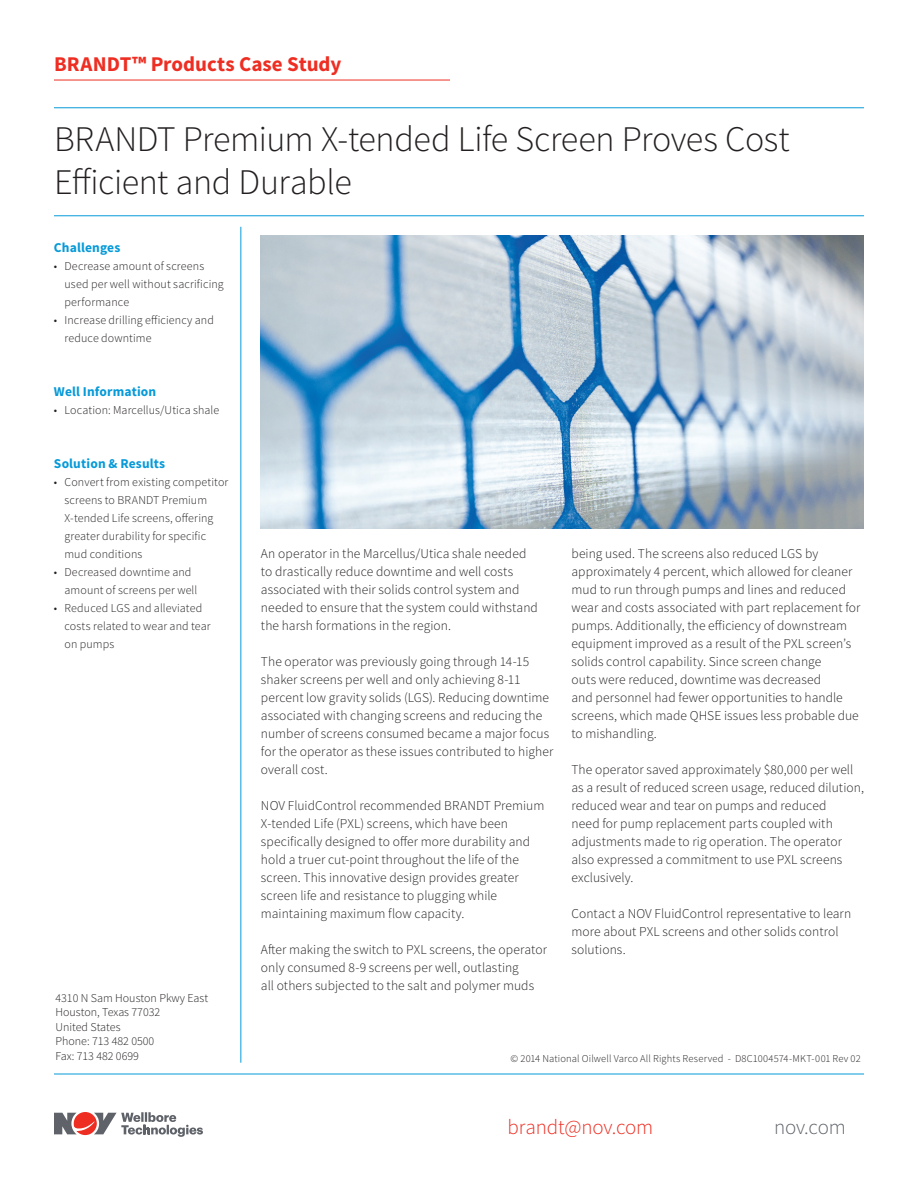
<style>
.page{position:relative;width:918px;height:1188px;background:#fff}
.page>*{position:absolute;margin:0;border:0;box-sizing:border-box;transform-origin:0 0}
.Headline__Source_San{font:300 36px/43.2px "Source Sans Pro";letter-spacing:-.015em;color:#231f20}
.Heder_product_name{font:700 21px "Source Sans Pro";color:#ee2e22}
.Footer_info__Source{font:300 21px "Source Sans Pro";letter-spacing:-.01em;color:#ee2e22}
.Footer_info__Source-2{font:300 21px "Source Sans Pro";letter-spacing:-.01em;color:#5f6369}
.Body_Text__Source_Sa{font:300 13.5px/18px "Source Sans Pro";letter-spacing:.005em;color:#231f20}
.Caption_Title__Sourc{font:700 13.5px "Source Sans Pro";letter-spacing:.01em;color:#069ad9}
.Caption_Title__Sourc-2{font:300 12px "Source Sans Pro";letter-spacing:.005em;color:#231f20}
.Caption_Text__Source{font:300 12px "Source Sans Pro";letter-spacing:.01em;color:#231f20}
.Caption_Text__Source-2{font:300 10.5px "Source Sans Pro";letter-spacing:.01em;color:#231f20}
</style>
<div class="page">
<img style="left:261px;top:236px;width:603px;height:292px">
<hr style="left:54px;top:107px;width:810px;height:1px;background:#069ad9">
<hr style="left:54px;top:215px;width:810px;height:1px;background:#069ad9">
<hr style="left:240px;top:227px;width:1px;height:836px;background:#069ad9">
<hr style="left:54px;top:80px;width:396px;height:1px;background:#ee2e22">
<svg style="left:54px;top:1112px;width:149px;height:25px"></svg>
<hr style="left:54px;top:1074px;width:810px;height:1px;background:#069ad9">
<p class="Heder_product_name" style="left:54px;top:50px;width:289px">BRANDT™ Products Case Study</p>
<p class="Headline__Source_San" style="left:54px;top:118px;width:737px">BRANDT Premium X-tended Life Screen Proves Cost<br>Efficient and Durable</p>
<p class="Caption_Title__Sourc" style="left:54px;top:239px;width:68px">Challenges</p>
<p class="Caption_Text__Source" style="left:54px;top:259px;width:152px">• Decrease amount of screens</p>
<p class="Caption_Text__Source" style="left:64px;top:277px;width:161px">used per well without sacrificing</p>
<p class="Caption_Text__Source" style="left:64px;top:295px;width:66px">performance</p>
<p class="Caption_Text__Source" style="left:54px;top:313px;width:162px">• Increase drilling efficiency and</p>
<p class="Caption_Text__Source" style="left:64px;top:331px;width:89px">reduce downtime</p>
<p class="Caption_Title__Sourc" style="left:54px;top:383px;width:104px">Well Information</p>
<p class="Caption_Title__Sourc-2" style="left:54px;top:403px;width:167px">• Location: Marcellus/Utica shale</p>
<p class="Caption_Title__Sourc" style="left:54px;top:455px;width:113px">Solution &amp; Results</p>
<p class="Caption_Title__Sourc-2" style="left:54px;top:475px;width:176px">• Convert from existing competitor</p>
<p class="Caption_Title__Sourc-2" style="left:64px;top:493px;width:144px">screens to BRANDT Premium</p>
<p class="Caption_Title__Sourc-2" style="left:64px;top:511px;width:150px">X-tended Life screens, offering</p>
<p class="Caption_Title__Sourc-2" style="left:64px;top:529px;width:143px">greater durability for specific</p>
<p class="Caption_Title__Sourc-2" style="left:64px;top:547px;width:79px">mud conditions</p>
<p class="Caption_Title__Sourc-2" style="left:54px;top:565px;width:139px">• Decreased downtime and</p>
<p class="Caption_Title__Sourc-2" style="left:64px;top:583px;width:134px">amount of screens per well</p>
<p class="Caption_Title__Sourc-2" style="left:54px;top:601px;width:150px">• Reduced LGS and alleviated</p>
<p class="Caption_Title__Sourc-2" style="left:64px;top:619px;width:148px">costs related to wear and tear</p>
<p class="Caption_Title__Sourc-2" style="left:64px;top:637px;width:51px">on pumps</p>
<p class="Caption_Title__Sourc-2" style="left:55px;top:991px;width:154px">4310 N Sam Houston Pkwy East</p>
<p class="Caption_Title__Sourc-2" style="left:55px;top:1005px;width:106px">Houston, Texas 77032</p>
<p class="Caption_Title__Sourc-2" style="left:55px;top:1019px;width:67px">United States</p>
<p class="Caption_Title__Sourc-2" style="left:55px;top:1034px;width:100px">Phone: 713 482 0500</p>
<p class="Caption_Title__Sourc-2" style="left:55px;top:1048px;width:85px">Fax: 713 482 0699</p>
<p class="Body_Text__Source_Sa" style="left:261px;top:545px;width:279px">An operator in the Marcellus/Utica shale needed to drastically reduce downtime and well costs associated with their solids control system and needed to ensure that the system could withstand the harsh formations in the region.</p>
<p class="Body_Text__Source_Sa" style="left:261px;top:653px;width:294px">The operator was previously going through 14-15 shaker screens per well and only achieving 8-11 percent low gravity solids (LGS). Reducing downtime associated with changing screens and reducing the number of screens consumed became a major focus for the operator as these issues contributed to higher overall cost.</p>
<p class="Body_Text__Source_Sa" style="left:261px;top:797px;width:285px">NOV FluidControl recommended BRANDT Premium X-tended Life (PXL) screens, which have been specifically designed to offer more durability and hold a truer cut-point throughout the life of the screen. This innovative design provides greater screen life and resistance to plugging while maintaining maximum flow capacity.</p>
<p class="Body_Text__Source_Sa" style="left:261px;top:941px;width:288px">After making the switch to PXL screens, the operator only consumed 8-9 screens per well, outlasting<br>all others subjected to the salt and polymer muds</p>
<p class="Body_Text__Source_Sa" style="left:571px;top:545px;width:291px">being used. The screens also reduced LGS by approximately 4 percent, which allowed for cleaner mud to run through pumps and lines and reduced wear and costs associated with part replacement for pumps. Additionally, the efficiency of downstream equipment improved as a result of the PXL screen’s solids control capability. Since screen change<br>outs were reduced, downtime was decreased<br>and personnel had fewer opportunities to handle screens, which made QHSE issues less probable due to mishandling.</p>
<p class="Body_Text__Source_Sa" style="left:571px;top:761px;width:294px">The operator saved approximately $80,000 per well as a result of reduced screen usage, reduced dilution, reduced wear and tear on pumps and reduced<br>need for pump replacement parts coupled with adjustments made to rig operation. The operator also expressed a commitment to use PXL screens exclusively.</p>
<p class="Body_Text__Source_Sa" style="left:571px;top:905px;width:281px">Contact a NOV FluidControl representative to learn more about PXL screens and other solids control solutions.</p>
<p class="Caption_Text__Source-2" style="left:511px;top:1052px;width:352px">© 2014 National Oilwell Varco All Rights Reserved - D8C1004574-MKT-001 Rev 02</p>
<p class="Footer_info__Source" style="left:507px;top:1114px;width:147px">brandt@nov.com</p>
<p class="Footer_info__Source-2" style="left:774px;top:1114px;width:73px">nov.com</p>
</div>
